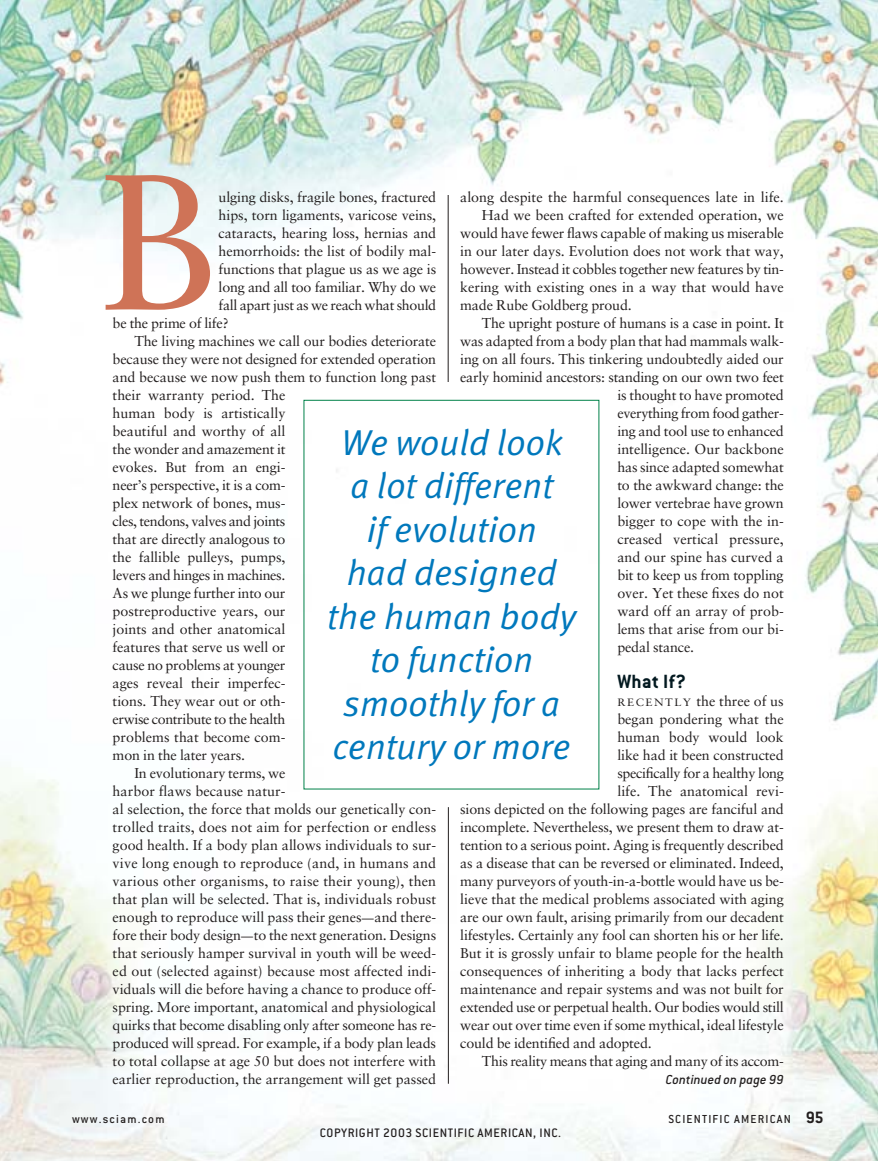
<style>
.page{position:relative;width:878px;height:1161px;background:#fff}
.page>*{position:absolute;margin:0;border:0;box-sizing:border-box;transform-origin:0 0}
.t1{font:192.9px "Sabon";color:#cf7357}
.t2{font:italic 36px/43.5px "Meta Normal";letter-spacing:.005em;color:#0078bc;text-align:center}
.t3{font:700 21px "Conduit ITC";letter-spacing:.02em;color:#031920}
.t4{font:14.25px "Sabon";letter-spacing:-.01em;color:#231f1f}
.t5{font:14.25px "Sabon";letter-spacing:.01em;color:#231f1f}
.t6{font:14.25px "Sabon";letter-spacing:-.03em;color:#231f1f}
.t7{font:italic 500 14.25px "Conduit ITC";letter-spacing:.005em;color:#231f1f}
.t8{font:500 13.5px "Conduit ITC";letter-spacing:.04em;color:#231f1f}
.t9{font:500 12.75px "Conduit ITC";letter-spacing:.09em;color:#231f1f}
.s1{font-size:12px}
.s2{font-family:"Sabon Roman SC";font-size:10.65px}
.s3{font-weight:700;font-size:18px}
</style>
<div class="page">
<img style="left:0;top:0;width:878px;height:1161px">
<hr style="left:448px;top:807px;width:1px;height:277px;background:#231f1f">
<hr style="left:448px;top:195px;width:1px;height:187px;background:#231f1f">
<h1 class="t1" style="left:99px;top:162px;width:119px">B</h1>
<p class="t4" style="left:219px;top:191px;width:219px">ulging disks, fragile bones, fractured</p>
<p class="t4" style="left:219px;top:209px;width:219px">hips, torn ligaments, varicose veins,</p>
<p class="t4" style="left:219px;top:227px;width:219px">cataracts, hearing loss, hernias and</p>
<p class="t4" style="left:219px;top:245px;width:219px">hemorrhoids: the list of bodily mal-</p>
<p class="t4" style="left:219px;top:263px;width:219px">functions that plague us as we age is</p>
<p class="t4" style="left:219px;top:281px;width:219px">long and all too familiar. Why do we</p>
<p class="t4" style="left:219px;top:299px;width:219px">fall apart just as we reach what should</p>
<p class="t4" style="left:113px;top:317px;width:118px">be the prime of life?</p>
<p class="t4" style="left:134px;top:335px;width:303px">The living machines we call our bodies deteriorate</p>
<p class="t4" style="left:113px;top:353px;width:325px">because they were not designed for extended operation</p>
<p class="t4" style="left:113px;top:371px;width:325px">and because we now push them to function long past</p>
<p class="t4" style="left:113px;top:389px;width:174px">their warranty period. The</p>
<p class="t4" style="left:113px;top:407px;width:174px">human body is artistically</p>
<p class="t4" style="left:113px;top:425px;width:174px">beautiful and worthy of all</p>
<p class="t4" style="left:113px;top:443px;width:174px">the wonder and amazement it</p>
<p class="t4" style="left:113px;top:461px;width:174px">evokes. But from an engi-</p>
<p class="t4" style="left:113px;top:479px;width:174px">neer’s perspective, it is a com-</p>
<p class="t4" style="left:113px;top:497px;width:174px">plex network of bones, mus-</p>
<p class="t6" style="left:113px;top:515px;width:174px">cles, tendons, valves and joints</p>
<p class="t4" style="left:113px;top:533px;width:174px">that are directly analogous to</p>
<p class="t4" style="left:113px;top:551px;width:174px">the fallible pulleys, pumps,</p>
<p class="t4" style="left:113px;top:569px;width:174px">levers and hinges in machines.</p>
<p class="t4" style="left:113px;top:587px;width:174px">As we plunge further into our</p>
<p class="t4" style="left:113px;top:605px;width:174px">postreproductive years, our</p>
<p class="t4" style="left:113px;top:623px;width:174px">joints and other anatomical</p>
<p class="t4" style="left:113px;top:641px;width:174px">features that serve us well or</p>
<p class="t4" style="left:113px;top:659px;width:174px">cause no problems at younger</p>
<p class="t4" style="left:113px;top:677px;width:174px">ages reveal their imperfec-</p>
<p class="t4" style="left:113px;top:695px;width:174px">tions. They wear out or oth-</p>
<p class="t4" style="left:113px;top:713px;width:174px">erwise contribute to the health</p>
<p class="t4" style="left:113px;top:731px;width:174px">problems that become com-</p>
<p class="t4" style="left:113px;top:749px;width:134px">mon in the later years.</p>
<p class="t4" style="left:134px;top:767px;width:152px">In evolutionary terms, we</p>
<p class="t4" style="left:113px;top:785px;width:174px">harbor flaws because natur-</p>
<p class="t4" style="left:113px;top:803px;width:325px">al selection, the force that molds our genetically con-</p>
<p class="t5" style="left:113px;top:821px;width:325px">trolled traits, does not aim for perfection or endless</p>
<p class="t4" style="left:113px;top:839px;width:325px">good health. If a body plan allows individuals to sur-</p>
<p class="t5" style="left:113px;top:857px;width:325px">vive long enough to reproduce (and, in humans and</p>
<p class="t5" style="left:113px;top:875px;width:325px">various other organisms, to raise their young), then</p>
<p class="t4" style="left:113px;top:893px;width:325px">that plan will be selected. That is, individuals robust</p>
<p class="t4" style="left:113px;top:911px;width:325px">enough to reproduce will pass their genes<span class="s1">—</span>and there-</p>
<p class="t4" style="left:113px;top:929px;width:325px">fore their body design<span class="s1">—</span>to the next generation. Designs</p>
<p class="t4" style="left:113px;top:947px;width:325px">that seriously hamper survival in youth will be weed-</p>
<p class="t4" style="left:113px;top:965px;width:325px">ed out (selected against) because most affected indi-</p>
<p class="t4" style="left:113px;top:983px;width:325px">viduals will die before having a chance to produce off-</p>
<p class="t4" style="left:113px;top:1001px;width:325px">spring. More important, anatomical and physiological</p>
<p class="t4" style="left:113px;top:1019px;width:325px">quirks that become disabling only after someone has re-</p>
<p class="t4" style="left:113px;top:1037px;width:325px">produced will spread. For example, if a body plan leads</p>
<p class="t4" style="left:113px;top:1055px;width:325px">to total collapse at age 50 but does not interfere with</p>
<p class="t4" style="left:113px;top:1073px;width:325px">earlier reproduction, the arrangement will get passed</p>
<p class="t4" style="left:460px;top:191px;width:325px">along despite the harmful consequences late in life.</p>
<p class="t4" style="left:482px;top:209px;width:303px">Had we been crafted for extended operation, we</p>
<p class="t4" style="left:460px;top:227px;width:325px">would have fewer flaws capable of making us miserable</p>
<p class="t4" style="left:460px;top:245px;width:325px">in our later days. Evolution does not work that way,</p>
<p class="t4" style="left:460px;top:263px;width:325px">however. Instead it cobbles together new features by tin-</p>
<p class="t4" style="left:460px;top:281px;width:325px">kering with existing ones in a way that would have</p>
<p class="t4" style="left:460px;top:299px;width:173px">made Rube Goldberg proud.</p>
<p class="t4" style="left:482px;top:317px;width:303px">The upright posture of humans is a case in point. It</p>
<p class="t4" style="left:460px;top:335px;width:325px">was adapted from a body plan that had mammals walk-</p>
<p class="t4" style="left:460px;top:353px;width:325px">ing on all fours. This tinkering undoubtedly aided our</p>
<p class="t4" style="left:460px;top:371px;width:325px">early hominid ancestors: standing on our own two feet</p>
<p class="t4" style="left:617px;top:389px;width:168px">is thought to have promoted</p>
<p class="t4" style="left:617px;top:407px;width:168px">everything from food gather-</p>
<p class="t4" style="left:617px;top:425px;width:168px">ing and tool use to enhanced</p>
<p class="t4" style="left:617px;top:443px;width:168px">intelligence. Our backbone</p>
<p class="t4" style="left:617px;top:461px;width:168px">has since adapted somewhat</p>
<p class="t4" style="left:617px;top:479px;width:168px">to the awkward change: the</p>
<p class="t4" style="left:617px;top:497px;width:168px">lower vertebrae have grown</p>
<p class="t4" style="left:617px;top:515px;width:168px">bigger to cope with the in-</p>
<p class="t4" style="left:617px;top:533px;width:168px">creased vertical pressure,</p>
<p class="t4" style="left:617px;top:551px;width:168px">and our spine has curved a</p>
<p class="t4" style="left:617px;top:569px;width:168px">bit to keep us from toppling</p>
<p class="t4" style="left:617px;top:587px;width:168px">over. Yet these fixes do not</p>
<p class="t4" style="left:617px;top:605px;width:168px">ward off an array of prob-</p>
<p class="t4" style="left:617px;top:623px;width:168px">lems that arise from our bi-</p>
<p class="t4" style="left:617px;top:641px;width:78px">pedal stance.</p>
<h3 class="t3" style="left:617px;top:674px;width:70px">What If?</h3>
<p class="t4" style="left:617px;top:695px;width:168px"><span class="s2">RECENTLY</span> the three of us</p>
<p class="t4" style="left:617px;top:713px;width:168px">began pondering what the</p>
<p class="t4" style="left:617px;top:731px;width:168px">human body would look</p>
<p class="t4" style="left:617px;top:749px;width:168px">like had it been constructed</p>
<p class="t4" style="left:617px;top:767px;width:168px">specifically for a healthy long</p>
<p class="t4" style="left:617px;top:785px;width:168px">life. The anatomical revi-</p>
<p class="t4" style="left:460px;top:803px;width:325px">sions depicted on the following pages are fanciful and</p>
<p class="t4" style="left:460px;top:821px;width:325px">incomplete. Nevertheless, we present them to draw at-</p>
<p class="t4" style="left:460px;top:839px;width:325px">tention to a serious point. Aging is frequently described</p>
<p class="t4" style="left:460px;top:857px;width:325px">as a disease that can be reversed or eliminated. Indeed,</p>
<p class="t4" style="left:460px;top:875px;width:325px">many purveyors of youth-in-a-bottle would have us be-</p>
<p class="t4" style="left:460px;top:893px;width:325px">lieve that the medical problems associated with aging</p>
<p class="t4" style="left:460px;top:911px;width:325px">are our own fault, arising primarily from our decadent</p>
<p class="t4" style="left:460px;top:929px;width:325px">lifestyles. Certainly any fool can shorten his or her life.</p>
<p class="t4" style="left:460px;top:947px;width:325px">But it is grossly unfair to blame people for the health</p>
<p class="t4" style="left:460px;top:965px;width:325px">consequences of inheriting a body that lacks perfect</p>
<p class="t4" style="left:460px;top:983px;width:325px">maintenance and repair systems and was not built for</p>
<p class="t4" style="left:460px;top:1001px;width:325px">extended use or perpetual health. Our bodies would still</p>
<p class="t4" style="left:460px;top:1019px;width:325px">wear out over time even if some mythical, ideal lifestyle</p>
<p class="t4" style="left:460px;top:1037px;width:193px">could be identified and adopted.</p>
<p class="t4" style="left:482px;top:1055px;width:303px">This reality means that aging and many of its accom-</p>
<h2 class="t2" style="left:327px;top:423px;width:250px">We would look<br>a lot different<br>if evolution<br>had designed the human body to function smoothly for a century or more</h2>
<p class="t7" style="left:665px;top:1074px;width:119px">Continued on page 99</p>
<p class="t9" style="left:72px;top:1114px;width:94px">www.sciam.com</p>
<p class="t9" style="left:668px;top:1114px;width:157px">SCIENTIFIC AMERICAN <span class="s3">95</span></p>
<p class="t8" style="left:320px;top:1128px;width:243px">COPYRIGHT 2003 SCIENTIFIC AMERICAN, INC.</p>
</div>
